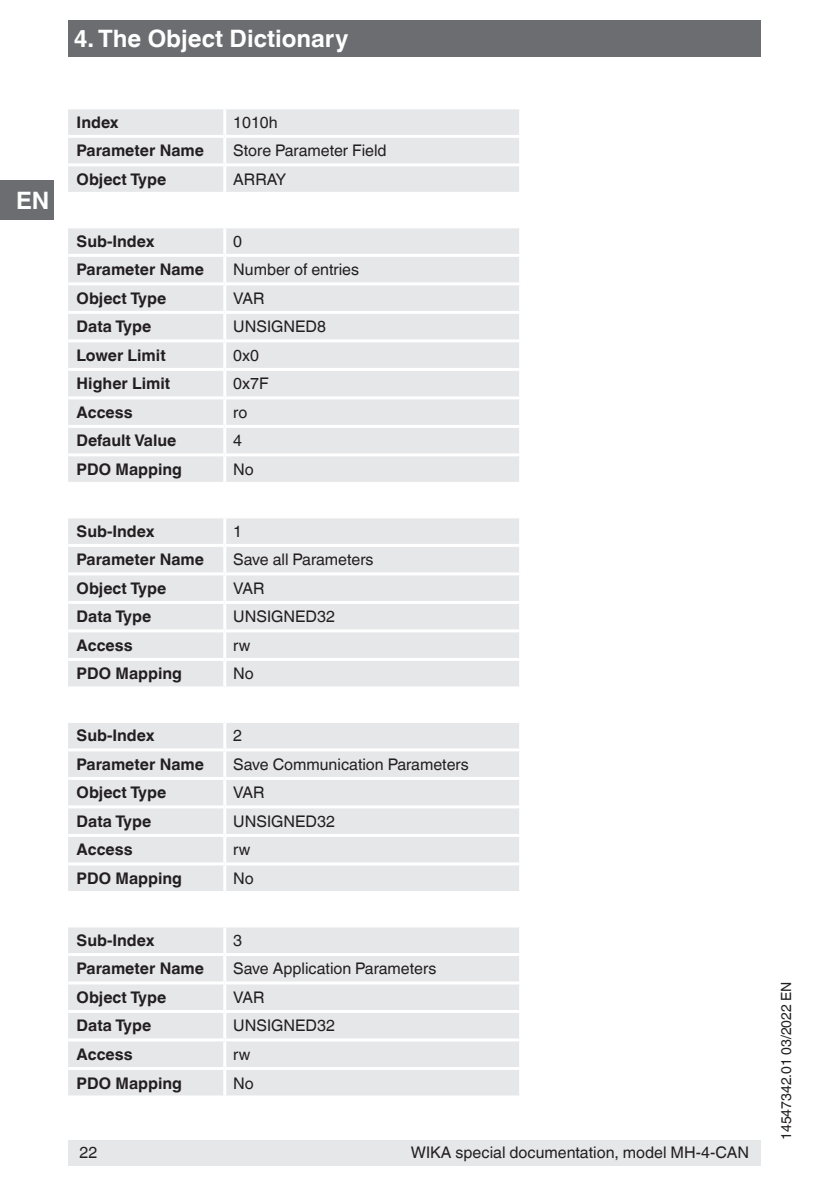
<style>
.page{position:relative;width:840px;height:1191px;background:#fff}
.page>*{position:absolute;margin:0;border:0;box-sizing:border-box;transform-origin:0 0}
.t1{font:700 24px "Helvetica World";color:#fff}
.t2{font:700 16px "Helvetica World";color:#231f20}
.t3{font:16px "Helvetica World";color:#231f20}
.t4{font:14px "Helvetica World";color:#231f20}
</style>
<div class="page">
<div style="left:68px;top:1140px;width:692px;height:25px;background:#e6e7e9"></div>
<div style="left:0;top:180px;width:54px;height:40px;background:#6c6d70"></div>
<div style="left:68px;top:20px;width:692px;height:37px;background:#6c6d70"></div>
<div style="left:68px;top:109px;width:451px;height:83px;background:#e6e7e9"></div>
<hr style="left:223px;top:109px;width:3px;height:26px;background:#fff">
<hr style="left:68px;top:135px;width:157px;height:3px;background:#fff">
<hr style="left:225px;top:135px;width:297px;height:3px;background:#fff">
<hr style="left:223px;top:138px;width:3px;height:25px;background:#fff">
<hr style="left:68px;top:163px;width:157px;height:3px;background:#fff">
<hr style="left:225px;top:163px;width:297px;height:3px;background:#fff">
<hr style="left:223px;top:166px;width:3px;height:26px;background:#fff">
<div style="left:68px;top:228px;width:451px;height:254px;background:#e6e7e9"></div>
<hr style="left:223px;top:228px;width:3px;height:26px;background:#fff">
<hr style="left:68px;top:254px;width:157px;height:3px;background:#fff">
<hr style="left:225px;top:254px;width:297px;height:3px;background:#fff">
<hr style="left:223px;top:257px;width:3px;height:25px;background:#fff">
<hr style="left:68px;top:282px;width:157px;height:3px;background:#fff">
<hr style="left:225px;top:282px;width:297px;height:3px;background:#fff">
<hr style="left:223px;top:285px;width:3px;height:26px;background:#fff">
<hr style="left:68px;top:311px;width:157px;height:3px;background:#fff">
<hr style="left:225px;top:311px;width:297px;height:3px;background:#fff">
<hr style="left:223px;top:314px;width:3px;height:25px;background:#fff">
<hr style="left:68px;top:339px;width:157px;height:3px;background:#fff">
<hr style="left:225px;top:339px;width:297px;height:3px;background:#fff">
<hr style="left:223px;top:342px;width:3px;height:26px;background:#fff">
<hr style="left:68px;top:368px;width:157px;height:3px;background:#fff">
<hr style="left:225px;top:368px;width:297px;height:3px;background:#fff">
<hr style="left:223px;top:371px;width:3px;height:25px;background:#fff">
<hr style="left:68px;top:396px;width:157px;height:3px;background:#fff">
<hr style="left:225px;top:396px;width:297px;height:3px;background:#fff">
<hr style="left:223px;top:399px;width:3px;height:26px;background:#fff">
<hr style="left:68px;top:425px;width:157px;height:3px;background:#fff">
<hr style="left:225px;top:425px;width:297px;height:3px;background:#fff">
<hr style="left:223px;top:428px;width:3px;height:25px;background:#fff">
<hr style="left:68px;top:453px;width:157px;height:3px;background:#fff">
<hr style="left:225px;top:453px;width:297px;height:3px;background:#fff">
<hr style="left:223px;top:456px;width:3px;height:26px;background:#fff">
<div style="left:68px;top:518px;width:451px;height:168px;background:#e6e7e9"></div>
<hr style="left:223px;top:518px;width:3px;height:26px;background:#fff">
<hr style="left:68px;top:544px;width:157px;height:3px;background:#fff">
<hr style="left:225px;top:544px;width:297px;height:3px;background:#fff">
<hr style="left:223px;top:547px;width:3px;height:25px;background:#fff">
<hr style="left:68px;top:572px;width:157px;height:3px;background:#fff">
<hr style="left:225px;top:572px;width:297px;height:3px;background:#fff">
<hr style="left:223px;top:575px;width:3px;height:26px;background:#fff">
<hr style="left:68px;top:601px;width:157px;height:3px;background:#fff">
<hr style="left:225px;top:601px;width:297px;height:3px;background:#fff">
<hr style="left:223px;top:604px;width:3px;height:25px;background:#fff">
<hr style="left:68px;top:629px;width:157px;height:3px;background:#fff">
<hr style="left:225px;top:629px;width:297px;height:3px;background:#fff">
<hr style="left:223px;top:632px;width:3px;height:26px;background:#fff">
<hr style="left:68px;top:658px;width:157px;height:3px;background:#fff">
<hr style="left:225px;top:658px;width:297px;height:3px;background:#fff">
<hr style="left:223px;top:661px;width:3px;height:25px;background:#fff">
<div style="left:68px;top:723px;width:451px;height:168px;background:#e6e7e9"></div>
<hr style="left:223px;top:723px;width:3px;height:25px;background:#fff">
<hr style="left:68px;top:748px;width:157px;height:3px;background:#fff">
<hr style="left:225px;top:748px;width:297px;height:3px;background:#fff">
<hr style="left:223px;top:751px;width:3px;height:26px;background:#fff">
<hr style="left:68px;top:777px;width:157px;height:3px;background:#fff">
<hr style="left:225px;top:777px;width:297px;height:3px;background:#fff">
<hr style="left:223px;top:780px;width:3px;height:25px;background:#fff">
<hr style="left:68px;top:805px;width:157px;height:3px;background:#fff">
<hr style="left:225px;top:805px;width:297px;height:3px;background:#fff">
<hr style="left:223px;top:808px;width:3px;height:26px;background:#fff">
<hr style="left:68px;top:834px;width:157px;height:3px;background:#fff">
<hr style="left:225px;top:834px;width:297px;height:3px;background:#fff">
<hr style="left:223px;top:837px;width:3px;height:25px;background:#fff">
<hr style="left:68px;top:862px;width:157px;height:3px;background:#fff">
<hr style="left:225px;top:862px;width:297px;height:3px;background:#fff">
<hr style="left:223px;top:865px;width:3px;height:26px;background:#fff">
<div style="left:68px;top:927px;width:451px;height:168px;background:#e6e7e9"></div>
<hr style="left:223px;top:927px;width:3px;height:26px;background:#fff">
<hr style="left:68px;top:953px;width:157px;height:3px;background:#fff">
<hr style="left:225px;top:953px;width:297px;height:3px;background:#fff">
<hr style="left:223px;top:956px;width:3px;height:25px;background:#fff">
<hr style="left:68px;top:981px;width:157px;height:3px;background:#fff">
<hr style="left:225px;top:981px;width:297px;height:3px;background:#fff">
<hr style="left:223px;top:984px;width:3px;height:26px;background:#fff">
<hr style="left:68px;top:1010px;width:157px;height:3px;background:#fff">
<hr style="left:225px;top:1010px;width:297px;height:3px;background:#fff">
<hr style="left:223px;top:1013px;width:3px;height:25px;background:#fff">
<hr style="left:68px;top:1038px;width:157px;height:3px;background:#fff">
<hr style="left:225px;top:1038px;width:297px;height:3px;background:#fff">
<hr style="left:223px;top:1041px;width:3px;height:26px;background:#fff">
<hr style="left:68px;top:1067px;width:157px;height:3px;background:#fff">
<hr style="left:225px;top:1067px;width:297px;height:3px;background:#fff">
<hr style="left:223px;top:1070px;width:3px;height:25px;background:#fff">
<h1 class="t1" style="left:16px;top:186px;width:35px">EN</h1>
<h1 class="t1" style="left:74px;top:25px;width:276px">4. The Object Dictionary</h1>
<p class="t2" style="left:77px;top:113px;width:44px">Index</p>
<p class="t3" style="left:233px;top:113px;width:46px">1010h</p>
<p class="t2" style="left:77px;top:141px;width:129px">Parameter Name</p>
<p class="t3" style="left:233px;top:141px;width:155px">Store Parameter Field</p>
<p class="t2" style="left:77px;top:170px;width:91px">Object Type</p>
<p class="t3" style="left:233px;top:170px;width:54px">ARRAY</p>
<p class="t2" style="left:77px;top:232px;width:79px">Sub-Index</p>
<p class="t3" style="left:233px;top:232px;width:10px">0</p>
<p class="t2" style="left:77px;top:260px;width:129px">Parameter Name</p>
<p class="t3" style="left:233px;top:260px;width:127px">Number of entries</p>
<p class="t2" style="left:77px;top:289px;width:91px">Object Type</p>
<p class="t3" style="left:233px;top:289px;width:33px">VAR</p>
<p class="t2" style="left:77px;top:317px;width:76px">Data Type</p>
<p class="t3" style="left:233px;top:317px;width:94px">UNSIGNED8</p>
<p class="t2" style="left:77px;top:346px;width:91px">Lower Limit</p>
<p class="t3" style="left:233px;top:346px;width:27px">0x0</p>
<p class="t2" style="left:77px;top:374px;width:95px">Higher Limit</p>
<p class="t3" style="left:233px;top:374px;width:37px">0x7F</p>
<p class="t2" style="left:77px;top:403px;width:57px">Access</p>
<p class="t3" style="left:233px;top:403px;width:15px">ro</p>
<p class="t2" style="left:77px;top:431px;width:101px">Default Value</p>
<p class="t3" style="left:233px;top:431px;width:10px">4</p>
<p class="t2" style="left:77px;top:460px;width:107px">PDO Mapping</p>
<p class="t3" style="left:233px;top:460px;width:22px">No</p>
<p class="t2" style="left:77px;top:522px;width:79px">Sub-Index</p>
<p class="t3" style="left:233px;top:522px;width:10px">1</p>
<p class="t2" style="left:77px;top:550px;width:129px">Parameter Name</p>
<p class="t3" style="left:233px;top:550px;width:142px">Save all Parameters</p>
<p class="t2" style="left:77px;top:579px;width:91px">Object Type</p>
<p class="t3" style="left:233px;top:579px;width:33px">VAR</p>
<p class="t2" style="left:77px;top:607px;width:76px">Data Type</p>
<p class="t3" style="left:233px;top:607px;width:103px">UNSIGNED32</p>
<p class="t2" style="left:77px;top:636px;width:57px">Access</p>
<p class="t3" style="left:233px;top:636px;width:19px">rw</p>
<p class="t2" style="left:77px;top:664px;width:107px">PDO Mapping</p>
<p class="t3" style="left:233px;top:664px;width:22px">No</p>
<p class="t2" style="left:77px;top:726px;width:79px">Sub-Index</p>
<p class="t3" style="left:233px;top:726px;width:10px">2</p>
<p class="t2" style="left:77px;top:755px;width:129px">Parameter Name</p>
<p class="t3" style="left:233px;top:755px;width:237px">Save Communication Parameters</p>
<p class="t2" style="left:77px;top:783px;width:91px">Object Type</p>
<p class="t3" style="left:233px;top:783px;width:33px">VAR</p>
<p class="t2" style="left:77px;top:812px;width:76px">Data Type</p>
<p class="t3" style="left:233px;top:812px;width:103px">UNSIGNED32</p>
<p class="t2" style="left:77px;top:840px;width:57px">Access</p>
<p class="t3" style="left:233px;top:840px;width:19px">rw</p>
<p class="t2" style="left:77px;top:869px;width:107px">PDO Mapping</p>
<p class="t3" style="left:233px;top:869px;width:22px">No</p>
<p class="t2" style="left:77px;top:931px;width:79px">Sub-Index</p>
<p class="t3" style="left:233px;top:931px;width:10px">3</p>
<p class="t2" style="left:77px;top:959px;width:129px">Parameter Name</p>
<p class="t3" style="left:233px;top:959px;width:204px">Save Application Parameters</p>
<p class="t2" style="left:77px;top:988px;width:91px">Object Type</p>
<p class="t3" style="left:233px;top:988px;width:33px">VAR</p>
<p class="t2" style="left:77px;top:1016px;width:76px">Data Type</p>
<p class="t3" style="left:233px;top:1016px;width:103px">UNSIGNED32</p>
<p class="t2" style="left:77px;top:1045px;width:57px">Access</p>
<p class="t3" style="left:233px;top:1045px;width:19px">rw</p>
<p class="t2" style="left:77px;top:1073px;width:107px">PDO Mapping</p>
<p class="t3" style="left:233px;top:1073px;width:22px">No</p>
<p class="t3" style="left:79px;top:1143px;width:19px">22</p>
<p class="t3" style="left:410px;top:1143px;width:340px">WIKA special documentation, model MH-4-CAN</p>
<p class="t4" style="left:777px;top:1140px;width:160px;rotate:-90deg">14547342.01 03/2022 EN</p>
</div>
